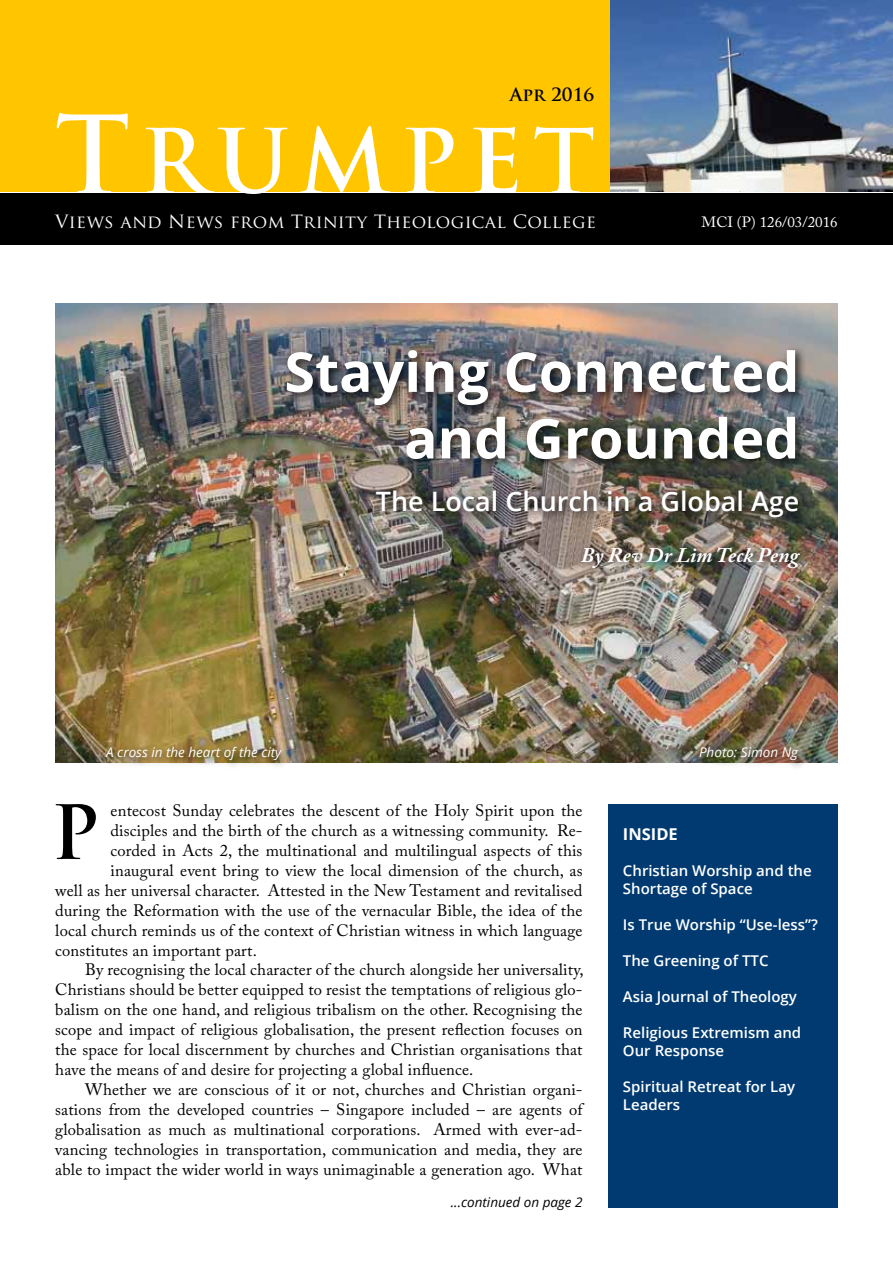
<style>
.page{position:relative;width:893px;height:1263px;background:#fff}
.page>*{position:absolute;margin:0;border:0;box-sizing:border-box;transform-origin:0 0}
.t1{font:700 86.1px "Trajan Pro";letter-spacing:.12em;color:#fff}
.t2{font:700 72.75px "Trajan Pro";color:#000}
.t3{font:700 54.9px/66.6px "Open Sans";color:#fff;text-align:right}
.t4{font:600 26.7px "Open Sans";color:#fff}
.t5{font:italic 700 20.85px "Adobe Caslon Pro";color:#fff}
.t6{font:17.85px "Trajan Pro";letter-spacing:.02em;color:#fff}
.t7{font:700 17.85px "Trajan Pro";color:#000}
.t8{font:16.5px "Adobe Caslon Pro";letter-spacing:.01em;color:#000}
.t9{font:700 16.35px "Open Sans";color:#fff}
.t10{font:600 14.85px/18px "Open Sans";color:#fff}
.t11{font:14.85px "Adobe Caslon Pro";color:#fff}
.t12{font:italic 13.35px "Open Sans";color:#fff}
.t13{font:italic 13.35px "Open Sans";color:#000}
.s1{font-size:103.95px}
</style>
<div class="page">
<div style="left:608px;top:804px;width:230px;height:404px;background:#003a70"></div>
<div style="left:0;top:193px;width:893px;height:51px;background:#000"></div>
<img style="left:609px;top:0;width:284px;height:191px">
<div style="left:0;top:0;width:609px;height:191px;background:#ffc600"></div>
<img style="left:55px;top:303px;width:783px;height:460px">
<div style="left:282px;top:345px;width:524px;height:125px;background:#000;opacity:.75"></div>
<div style="left:371px;top:486px;width:438px;height:43px;background:#000;opacity:.75"></div>
<div style="left:577px;top:542px;width:233px;height:37px;background:#000;opacity:.75"></div>
<div style="left:101px;top:742px;width:707px;height:29px;background:#000;opacity:.8"></div>
<p class="t7" style="left:510px;top:84px;width:86px">Apr 2016</p>
<h1 class="t1" style="left:55px;top:108px;width:541px"><span class="s1">T</span>RUMPET</h1>
<p class="t6" style="left:55px;top:210px;width:542px">Views and News from Trinity Theological College</p>
<p class="t11" style="left:702px;top:213px;width:138px">MCI (P) 126/03/2016</p>
<h3 class="t3" style="left:284px;top:337px;width:516px">Staying Connected and Grounded</h3>
<h3 class="t4" style="left:376px;top:483px;width:425px">The Local Church in a Global Age</h3>
<p class="t5" style="left:581px;top:542px;width:220px">By Rev Dr Lim Teck Peng</p>
<p class="t12" style="left:106px;top:743px;width:177px">A cross in the heart of the city</p>
<p class="t12" style="left:699px;top:743px;width:100px">Photo: Simon Ng</p>
<p class="t8" style="left:111px;top:800px;width:473px">entecost Sunday celebrates the descent of the Holy Spirit upon the</p>
<p class="t8" style="left:111px;top:820px;width:474px">disciples and the birth of the church as a witnessing community. Re-</p>
<p class="t8" style="left:111px;top:840px;width:473px">corded in Acts 2, the multinational and multilingual aspects of this</p>
<p class="t8" style="left:111px;top:860px;width:473px">inaugural event bring to view the local dimension of the church, as</p>
<p class="t8" style="left:55px;top:880px;width:529px">well as her universal character. Attested in the New Testament and revitalised</p>
<p class="t8" style="left:55px;top:900px;width:529px">during the Reformation with the use of the vernacular Bible, the idea of the</p>
<p class="t8" style="left:55px;top:920px;width:529px">local church reminds us of the context of Christian witness in which language</p>
<p class="t8" style="left:55px;top:940px;width:203px">constitutes an important part.</p>
<p class="t8" style="left:85px;top:960px;width:500px">By recognising the local character of the church alongside her universality,</p>
<p class="t8" style="left:55px;top:980px;width:529px">Christians should be better equipped to resist the temptations of religious glo-</p>
<p class="t8" style="left:55px;top:1000px;width:529px">balism on the one hand, and religious tribalism on the other. Recognising the</p>
<p class="t8" style="left:55px;top:1020px;width:529px">scope and impact of religious globalisation, the present reflection focuses on</p>
<p class="t8" style="left:55px;top:1040px;width:529px">the space for local discernment by churches and Christian organisations that</p>
<p class="t8" style="left:55px;top:1060px;width:420px">have the means of and desire for projecting a global influence.</p>
<p class="t8" style="left:85px;top:1080px;width:499px">Whether we are conscious of it or not, churches and Christian organi-</p>
<p class="t8" style="left:55px;top:1100px;width:529px">sations from the developed countries – Singapore included – are agents of</p>
<p class="t8" style="left:55px;top:1120px;width:529px">globalisation as much as multinational corporations. Armed with ever-ad-</p>
<p class="t8" style="left:55px;top:1140px;width:529px">vancing technologies in transportation, communication and media, they are</p>
<p class="t8" style="left:55px;top:1159px;width:529px">able to impact the wider world in ways unimaginable a generation ago. What</p>
<h2 class="t2" style="left:51px;top:787px;width:50px">P</h2>
<p class="t13" style="left:451px;top:1193px;width:133px">...continued on page 2</p>
<p class="t9" style="left:623px;top:822px;width:56px">INSIDE</p>
<p class="t10" style="left:623px;top:861px;width:190px">Christian Worship and the<br>Shortage of Space</p>
<p class="t10" style="left:623px;top:915px;width:196px">Is True Worship “Use-less”?</p>
<p class="t10" style="left:623px;top:951px;width:147px">The Greening of TTC</p>
<p class="t10" style="left:623px;top:987px;width:176px">Asia Journal of Theology</p>
<p class="t10" style="left:623px;top:1023px;width:180px">Religious Extremism and<br>Our Response</p>
<p class="t10" style="left:623px;top:1077px;width:174px">Spiritual Retreat for Lay<br>Leaders</p>
</div>
